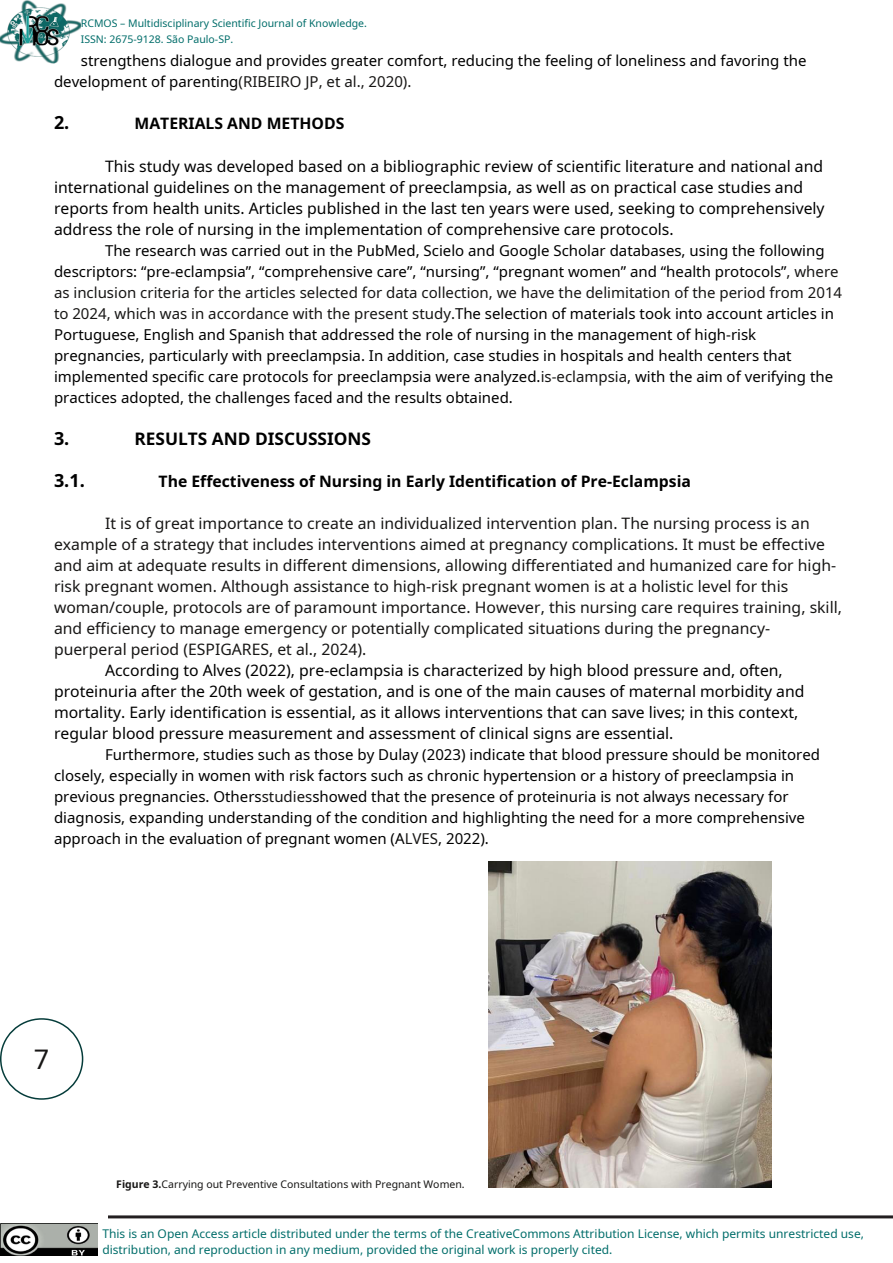
<style>
.page{position:relative;width:893px;height:1263px;background:#fff}
.page>*{position:absolute;margin:0;border:0;box-sizing:border-box;transform-origin:0 0}
.t1{font:27px "Noto Sans";color:#171615}
.t2{font:700 18px "Noto Sans";color:#000}
.t3{font:700 17.25px "Noto Sans";color:#000}
.t4{font:15.75px/21px "Noto Sans";color:#000}
.t5{font:15.75px/21px "Noto Sans";color:#171615}
.t6{font:700 15.75px "Noto Sans";color:#000}
.t7{font:15px/21px "Noto Sans";color:#000}
.t8{font:12px/16.5px "Noto Sans";color:#006d6a}
.t9{font:10.5px/16.5px "Noto Sans";color:#006d6a}
.t10{font:10.5px "Noto Sans";color:#171615}
.s1{color:#171615}
.s2{font-weight:700}
</style>
<div class="page">
<img style="left:0;top:1224px;width:97px;height:32px">
<img style="left:0;top:0;width:81px;height:64px">
<div style="left:0;top:1018px;width:83px;height:82px;border:2px solid #053c3a;border-radius:50%"></div>
<hr style="left:108px;top:1215px;width:785px;height:3px;background:#231f20">
<img style="left:488px;top:861px;width:283px;height:327px">
<p class="t9" style="left:81px;top:14px;width:288px">RCMOS – Multidisciplinary Scientific Journal of Knowledge.<br>ISSN: 2675-9128. São Paulo-SP.</p>
<p class="t7" style="left:54px;top:50px;width:754px;text-indent:27px">strengthens dialogue and provides greater comfort, reducing the feeling of loneliness and favoring the development of parenting<span class="s1">(RIBEIRO JP, et al., 2020).</span></p>
<p class="t2" style="left:54px;top:110px;width:17px">2.</p>
<p class="t6" style="left:135px;top:113px;width:211px">MATERIALS AND METHODS</p>
<p class="t4" style="left:54px;top:155px;width:772px;text-indent:51px">This study was developed based on a bibliographic review of scientific literature and national and international guidelines on the management of preeclampsia, as well as on practical case studies and reports from health units. Articles published in the last ten years were used, seeking to comprehensively address the role of nursing in the implementation of comprehensive care protocols.</p>
<p class="t7" style="left:54px;top:239px;width:790px;text-indent:51px">The research was carried out in the PubMed, Scielo and Google Scholar databases, using the following descriptors: “pre-eclampsia”, “comprehensive care”, “nursing”, “pregnant women” and “health protocols”<span class="s1">, where as inclusion criteria for the articles selected for data collection, we have the delimitation of the period from 2014 to 2024, which was in accordance with the present study.</span>The selection of materials took into account articles in Portuguese, English and Spanish that addressed the role of nursing in the management of high-risk pregnancies, particularly with preeclampsia. In addition, case studies in hospitals and health centers that implemented specific care protocols for preeclampsia were analyzed.<span class="s1">is-eclampsia</span>, with the aim of verifying the practices adopted, the challenges faced and the results obtained.</p>
<p class="t2" style="left:54px;top:425px;width:17px">3.</p>
<p class="t3" style="left:135px;top:426px;width:238px">RESULTS AND DISCUSSIONS</p>
<p class="t2" style="left:54px;top:467px;width:32px">3.1.</p>
<p class="t6" style="left:159px;top:470px;width:534px">The Effectiveness of Nursing in Early Identification of Pre-Eclampsia</p>
<p class="t5" style="left:54px;top:512px;width:789px;text-indent:51px">It is of great importance to create an individualized intervention plan. The nursing process is an example of a strategy that includes interventions aimed at pregnancy complications. It must be effective and aim at adequate results in different dimensions, allowing differentiated and humanized care for high&shy;risk pregnant women. Although assistance to high-risk pregnant women is at a holistic level for this woman/couple, protocols are of paramount importance. However, this nursing care requires training, skill, and efficiency to manage emergency or potentially complicated situations during the pregnancy&shy;puerperal period (ESPIGARES, et al., 2024).</p>
<p class="t4" style="left:54px;top:659px;width:752px;text-indent:51px">According to Alves (2022), pre-eclampsia is characterized by high blood pressure and, often, proteinuria after the 20th week of gestation, and is one of the main causes of maternal morbidity and mortality. Early identification is essential, as it allows interventions that can save lives; in this context, regular blood pressure measurement and assessment of clinical signs are essential.</p>
<p class="t7" style="left:54px;top:743px;width:767px;text-indent:51px">Furthermore, studies such as those by Dulay (2023) indicate that blood pressure should be monitored closely, especially in women with risk factors such as chronic hypertension or a history of preeclampsia in previous pregnancies. Others<span class="s1">studies</span>showed that the presence of proteinuria is not always necessary for diagnosis, expanding understanding of the condition and highlighting the need for a more comprehensive approach in the evaluation of pregnant women (A<span class="s1">LVES</span>, 2022).</p>
<h1 class="t1" style="left:34px;top:1040px;width:17px">7</h1>
<p class="t10" style="left:116px;top:1177px;width:350px"><span class="s2">Figure 3.</span>Carrying out Preventive Consultations with Pregnant Women.</p>
<p class="t8" style="left:102px;top:1225px;width:763px">This is an Open Access article distributed under the terms of the CreativeCommons Attribution License, which permits unrestricted use, distribution, and reproduction in any medium, provided the original work is properly cited.</p>
</div>
